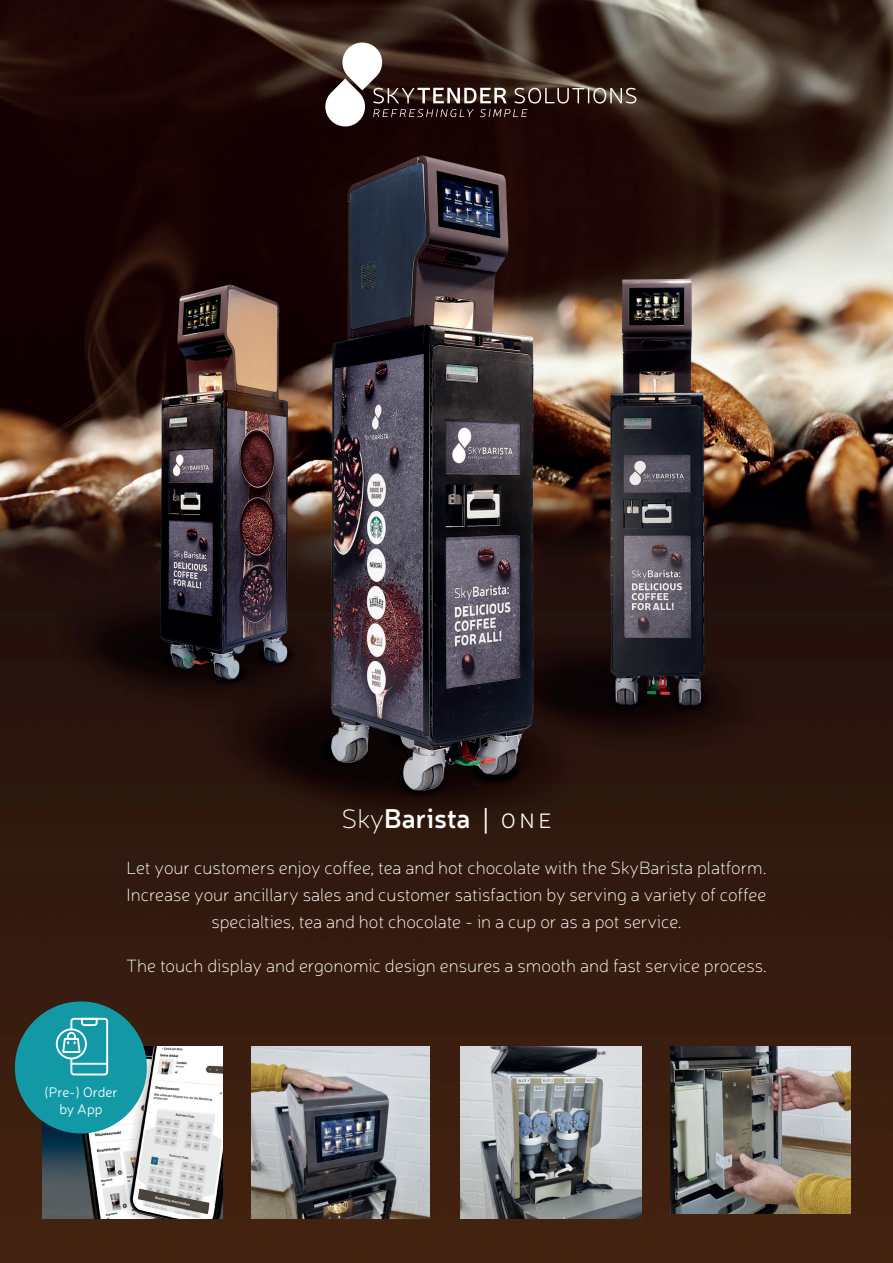
<style>
.page{position:relative;width:893px;height:1263px;background:#fff}
.page>*{position:absolute;margin:0;border:0;box-sizing:border-box;transform-origin:0 0}
.t1{font:600 27px "Neris";color:#fff}
.t2{font:100 18px/27px "Neris";color:#fff;text-align:center}
.t3{font:300 13.95px/16.6px "Neris";color:#fff;text-align:center}
.s1{font-weight:100}
.s2{font-weight:300}
.s3{font-weight:300;font-size:21px}
</style>
<div class="page">
<img style="left:0;top:0;width:893px;height:1263px">
<svg style="left:325px;top:43px;width:311px;height:83px;background:#4e3c37"></svg>
<img style="left:461px;top:1046px;width:180px;height:172px">
<img style="left:252px;top:1046px;width:178px;height:172px">
<img style="left:43px;top:1046px;width:180px;height:172px">
<img style="left:670px;top:1046px;width:180px;height:168px">
<div style="left:15px;top:1001px;width:132px;height:132px;background:#1299a5;border-radius:50%"></div>
<div style="left:70px;top:1018px;width:38px;height:57px;border:2px solid #fff;border-radius:3px"></div>
<hr style="left:71px;top:1063px;width:36px;height:2px;background:#fff">
<div style="left:56px;top:1028px;width:31px;height:31px;border:2px solid #fff;border-radius:50%"></div>
<svg style="left:61px;top:1017px;width:38px;height:37px"></svg>
<h1 class="t1" style="left:341px;top:799px;width:211px"><span class="s1">Sky</span>Barista <span class="s2">|</span> <span class="s3">O N E</span></h1>
<p class="t2" style="left:126px;top:854px;width:642px">Let your customers enjoy coffee, tea and hot chocolate with the SkyBarista platform.<br>Increase your ancillary sales and customer satisfaction by serving a variety of coffee specialties, tea and hot chocolate - in a cup or as a pot service.</p>
<p class="t2" style="left:126px;top:952px;width:642px">The touch display and ergonomic design ensures a smooth and fast service process.</p>
<p class="t3" style="left:44px;top:1083px;width:75px">(Pre-) Order by App</p>
</div>
